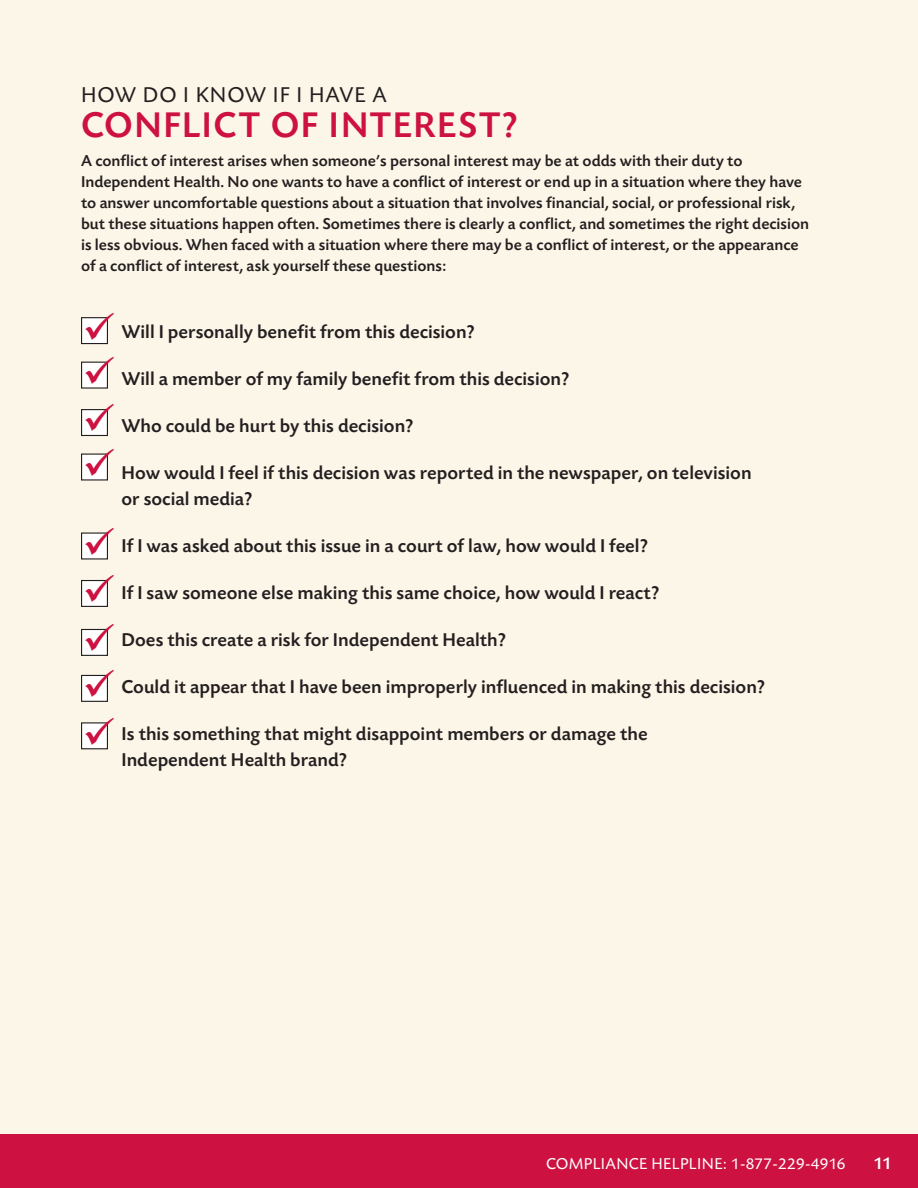
<style>
.page{position:relative;width:918px;height:1188px;background:#fbf6e7}
.page>*{position:absolute;margin:0;border:0;box-sizing:border-box;transform-origin:0 0}
.t1{font:500 37.5px "Today BEF";letter-spacing:.04em;color:#cd1141}
.t2{font:22.5px "Today BEF";letter-spacing:.04em;color:#231f20}
.t3{font:500 19.5px/25.5px "Today BEF";color:#231f20}
.t4{font:500 18px "Today BEF";color:#fff}
.t5{font:500 16.5px/21px "Today BEF";color:#231f20}
.t6{font:16.5px "Today BEF";letter-spacing:.02em;color:#fff}
</style>
<div class="page">
<div style="left:82px;top:318px;width:25px;height:25px;background:#fff"></div>
<div style="left:81px;top:317px;width:27px;height:27px;border:1px solid #231f20"></div>
<div style="left:82px;top:363px;width:25px;height:24px;background:#fff"></div>
<div style="left:81px;top:362px;width:27px;height:27px;border:1px solid #231f20"></div>
<div style="left:82px;top:410px;width:25px;height:25px;background:#fff"></div>
<div style="left:81px;top:409px;width:27px;height:27px;border:1px solid #231f20"></div>
<div style="left:82px;top:455px;width:25px;height:24px;background:#fff"></div>
<div style="left:81px;top:454px;width:27px;height:27px;border:1px solid #231f20"></div>
<div style="left:82px;top:534px;width:25px;height:24px;background:#fff"></div>
<div style="left:81px;top:533px;width:27px;height:27px;border:1px solid #231f20"></div>
<div style="left:82px;top:581px;width:25px;height:25px;background:#fff"></div>
<div style="left:81px;top:580px;width:27px;height:27px;border:1px solid #231f20"></div>
<div style="left:82px;top:630px;width:25px;height:25px;background:#fff"></div>
<div style="left:81px;top:629px;width:27px;height:27px;border:1px solid #231f20"></div>
<div style="left:82px;top:676px;width:25px;height:25px;background:#fff"></div>
<div style="left:81px;top:675px;width:27px;height:27px;border:1px solid #231f20"></div>
<div style="left:82px;top:723px;width:25px;height:25px;background:#fff"></div>
<div style="left:81px;top:722px;width:27px;height:27px;border:1px solid #231f20"></div>
<div style="left:0;top:1134px;width:918px;height:54px;background:#cd1141"></div>
<svg style="left:86px;top:317px;width:22px;height:22px"></svg>
<svg style="left:86px;top:361px;width:22px;height:23px"></svg>
<svg style="left:86px;top:409px;width:22px;height:22px"></svg>
<svg style="left:86px;top:453px;width:22px;height:23px"></svg>
<svg style="left:86px;top:532px;width:22px;height:23px"></svg>
<svg style="left:86px;top:580px;width:22px;height:22px"></svg>
<svg style="left:86px;top:628px;width:22px;height:23px"></svg>
<svg style="left:86px;top:674px;width:22px;height:23px"></svg>
<svg style="left:86px;top:722px;width:22px;height:23px"></svg>
<p class="t2" style="left:81px;top:87px;width:307px">HOW DO I KNOW IF I HAVE A</p>
<p class="t1" style="left:81px;top:111px;width:438px">CONFLICT OF INTEREST?</p>
<p class="t5" style="left:81px;top:152px;width:730px">A conflict of interest arises when someone’s personal interest may be at odds with their duty to Independent Health. No one wants to have a conflict of interest or end up in a situation where they have to answer uncomfortable questions about a situation that involves financial, social, or professional risk, but these situations happen often. Sometimes there is clearly a conflict, and sometimes the right decision is less obvious. When faced with a situation where there may be a conflict of interest, or the appearance of a conflict of interest, ask yourself these questions:</p>
<p class="t3" style="left:122px;top:321px;width:355px">Will I personally benefit from this decision?</p>
<p class="t3" style="left:122px;top:368px;width:449px">Will a member of my family benefit from this decision?</p>
<p class="t3" style="left:122px;top:416px;width:294px">Who could be hurt by this decision?</p>
<p class="t3" style="left:122px;top:463px;width:632px">How would I feel if this decision was reported in the newspaper, on television or social media?</p>
<p class="t3" style="left:122px;top:535px;width:528px">If I was asked about this issue in a court of law, how would I feel?</p>
<p class="t3" style="left:122px;top:582px;width:539px">If I saw someone else making this same choice, how would I react?</p>
<p class="t3" style="left:122px;top:629px;width:386px">Does this create a risk for Independent Health?</p>
<p class="t3" style="left:122px;top:677px;width:645px">Could it appear that I have been improperly influenced in making this decision?</p>
<p class="t3" style="left:122px;top:724px;width:528px">Is this something that might disappoint members or damage the<br>Independent Health brand?</p>
<p class="t6" style="left:546px;top:1158px;width:301px">COMPLIANCE HELPLINE: 1-877-229-4916</p>
<p class="t4" style="left:873px;top:1157px;width:20px">11</p>
</div>
